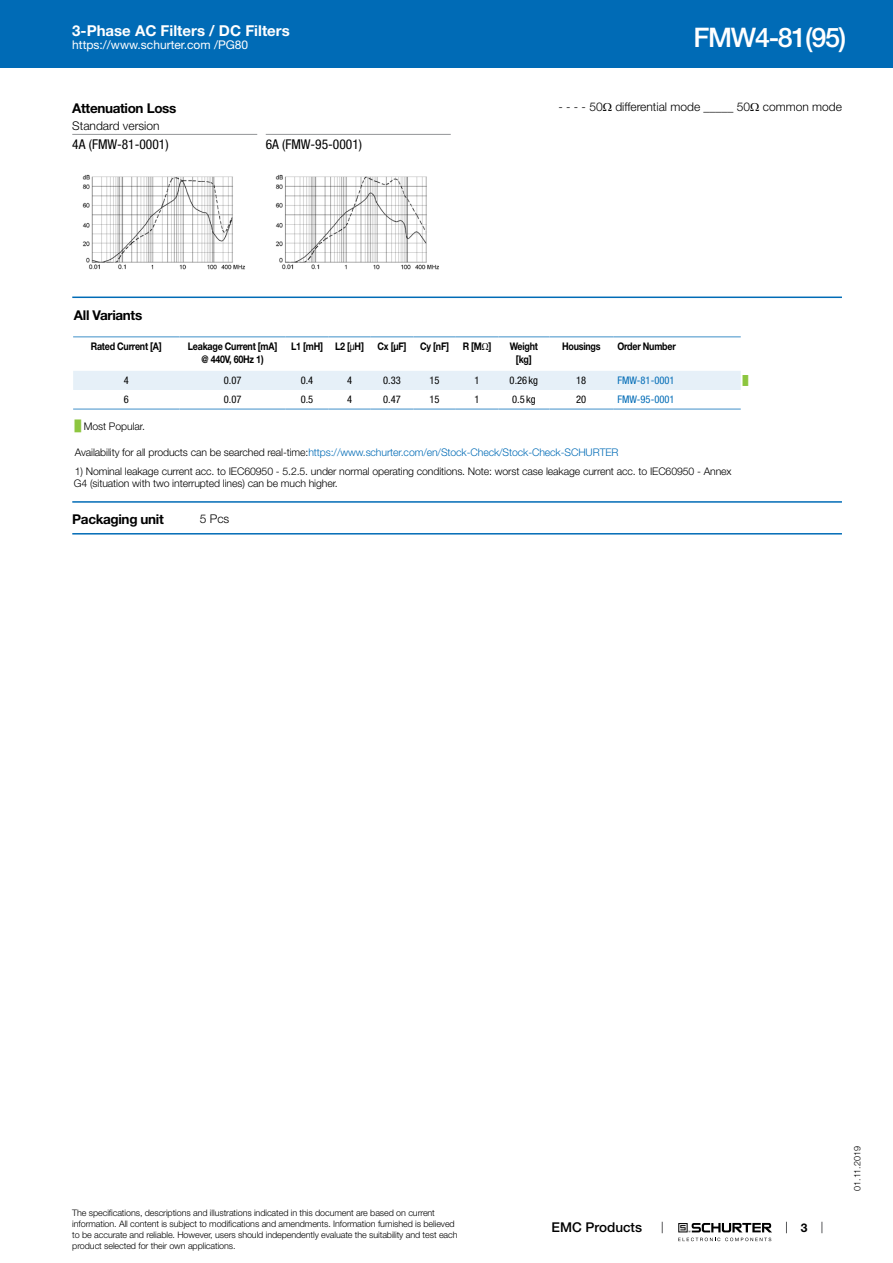
<style>
.page{position:relative;width:893px;height:1263px;background:#fff}
.page>*{position:absolute;margin:0;border:0;box-sizing:border-box;transform-origin:0 0}
.t1{font:500 27px "Helvetica Neue LT";letter-spacing:-.05em;color:#fff}
.t2{font:700 15px "Helvetica Neue LT";color:#fff}
.t3{font:700 13.5px "Helvetica Neue LT";letter-spacing:-.025em;color:#000}
.t4{font:condensed 13.5px "Helvetica Neue LT";color:#000}
.t5{font:500 13.5px "Helvetica Neue LT";color:#000}
.t6{font:300 12px "Helvetica Neue LT";color:#000}
.t7{font:12px "Helvetica Neue LT";color:#fff}
.t8{font:700 12px "Helvetica Neue LT";color:#000}
.t9{font:300 10.5px/12.6px "Helvetica Neue LT";letter-spacing:-.01em;color:#000}
.t10{font:300 10.5px "Helvetica Neue LT";letter-spacing:-.01em;color:#006bb6}
.t11{font:700 10.5px/12.6px "Helvetica Neue LT";letter-spacing:-.025em;color:#000;text-align:center;scale:.85 1}
.t12{font:condensed 10.5px "Helvetica Neue LT";color:#000}
.t13{font:condensed 10.5px "Helvetica Neue LT";color:#006bb6}
.t14{font:300 9px/10.8px "Helvetica Neue LT";letter-spacing:-.01em;color:#000}
.t15{font:9px "Arial Unicode MS";color:#8dc63f}
.s1{font-family:"Arial Unicode MS";font-weight:400}
.s2{font-family:"Arial Unicode MS";font-weight:400;color:#8dc63f}
.s3{color:#000}
</style>
<div class="page">
<svg style="left:678px;top:1223px;width:94px;height:18px"></svg>
<div style="left:0;top:0;width:893px;height:68px;background:#006bb6"></div>
<hr style="left:72px;top:134px;width:185px;height:1px;background:#939598">
<img style="left:82px;top:174px;width:163px;height:96px">
<hr style="left:266px;top:134px;width:185px;height:1px;background:#939598">
<img style="left:275px;top:174px;width:164px;height:96px">
<hr style="left:72px;top:297px;width:770px;height:1px;background:#006bb6">
<div style="left:73px;top:371px;width:668px;height:19px;background:#e6f0f8"></div>
<hr style="left:73px;top:336px;width:106px;height:2px;background:#80b5db">
<hr style="left:179px;top:336px;width:107px;height:2px;background:#80b5db">
<hr style="left:286px;top:336px;width:42px;height:2px;background:#80b5db">
<hr style="left:328px;top:336px;width:43px;height:2px;background:#80b5db">
<hr style="left:371px;top:336px;width:42px;height:2px;background:#80b5db">
<hr style="left:413px;top:336px;width:43px;height:2px;background:#80b5db">
<hr style="left:456px;top:336px;width:42px;height:2px;background:#80b5db">
<hr style="left:498px;top:336px;width:51px;height:2px;background:#80b5db">
<hr style="left:549px;top:336px;width:64px;height:2px;background:#80b5db">
<hr style="left:613px;top:336px;width:128px;height:2px;background:#80b5db">
<hr style="left:73px;top:408px;width:106px;height:2px;background:#80b5db">
<hr style="left:179px;top:408px;width:107px;height:2px;background:#80b5db">
<hr style="left:286px;top:408px;width:42px;height:2px;background:#80b5db">
<hr style="left:328px;top:408px;width:43px;height:2px;background:#80b5db">
<hr style="left:371px;top:408px;width:42px;height:2px;background:#80b5db">
<hr style="left:413px;top:408px;width:43px;height:2px;background:#80b5db">
<hr style="left:456px;top:408px;width:42px;height:2px;background:#80b5db">
<hr style="left:498px;top:408px;width:51px;height:2px;background:#80b5db">
<hr style="left:549px;top:408px;width:64px;height:2px;background:#80b5db">
<hr style="left:613px;top:408px;width:128px;height:2px;background:#80b5db">
<hr style="left:72px;top:501px;width:770px;height:2px;background:#006bb6">
<hr style="left:72px;top:533px;width:770px;height:1px;background:#006bb6">
<h2 class="t2" style="left:72px;top:21px;width:219px">3-Phase AC Filters / DC Filters</h2>
<h3 class="t7" style="left:72px;top:38px;width:178px">https://www.schurter.com /PG80</h3>
<h1 class="t1" style="left:694px;top:21px;width:154px">FMW4-81(95)</h1>
<h3 class="t3" style="left:72px;top:99px;width:106px">Attenuation Loss</h3>
<h3 class="t6" style="left:558px;top:100px;width:285px">- - - - 50<span class="s1">Ω</span> differential mode _____ 50<span class="s1">Ω</span> common mode</h3>
<h3 class="t6" style="left:72px;top:118px;width:89px">Standard version</h3>
<h3 class="t4" style="left:72px;top:136px;width:98px">4A (FMW-81-0001)</h3>
<h3 class="t4" style="left:266px;top:136px;width:98px">6A (FMW-95-0001)</h3>
<h3 class="t3" style="left:74px;top:307px;width:70px">All Variants</h3>
<p class="t11" style="left:91px;top:340px;width:85px">Rated Current [A]</p>
<p class="t11" style="left:188px;top:340px;width:107px">Leakage Current [mA] @ 440V, 60Hz 1)</p>
<p class="t11" style="left:291px;top:340px;width:87px">L1 [mH] L2 [<span class="s1">μ</span>H]</p>
<p class="t11" style="left:377px;top:340px;width:36px">Cx [µF]</p>
<p class="t11" style="left:420px;top:340px;width:36px">Cy [nF]</p>
<p class="t11" style="left:463px;top:340px;width:35px">R [M<span class="s1">Ω</span>]</p>
<p class="t11" style="left:510px;top:340px;width:35px">Weight [kg]</p>
<p class="t11" style="left:562px;top:340px;width:47px">Housings</p>
<p class="t11" style="left:617px;top:340px;width:70px">Order Number</p>
<p class="t12" style="left:124px;top:374px;width:7px">4</p>
<p class="t12" style="left:224px;top:374px;width:19px">0.07</p>
<p class="t12" style="left:301px;top:374px;width:14px">0.4</p>
<p class="t12" style="left:347px;top:374px;width:7px">4</p>
<p class="t12" style="left:383px;top:374px;width:19px">0.33</p>
<p class="t12" style="left:430px;top:374px;width:12px">15</p>
<p class="t12" style="left:475px;top:374px;width:7px">1</p>
<p class="t12" style="left:510px;top:374px;width:30px">0.26 kg</p>
<p class="t12" style="left:576px;top:374px;width:12px">18</p>
<p class="t13" style="left:617px;top:374px;width:59px">FMW-81-0001</p>
<p class="t15" style="left:743px;top:374px;width:7px">█</p>
<p class="t12" style="left:124px;top:394px;width:7px">6</p>
<p class="t12" style="left:224px;top:394px;width:19px">0.07</p>
<p class="t12" style="left:301px;top:394px;width:14px">0.5</p>
<p class="t12" style="left:347px;top:394px;width:7px">4</p>
<p class="t12" style="left:383px;top:394px;width:19px">0.47</p>
<p class="t12" style="left:430px;top:394px;width:12px">15</p>
<p class="t12" style="left:475px;top:394px;width:7px">1</p>
<p class="t12" style="left:512px;top:394px;width:25px">0.5 kg</p>
<p class="t12" style="left:576px;top:394px;width:12px">20</p>
<p class="t13" style="left:617px;top:394px;width:59px">FMW-95-0001</p>
<p class="t9" style="left:75px;top:420px;width:72px"><span class="s2">█</span> Most Popular.</p>
<p class="t10" style="left:75px;top:446px;width:545px"><span class="s3">Availability for all products can be searched real-time:</span>https://www.schurter.com/en/Stock-Check/Stock-Check-SCHURTER</p>
<p class="t9" style="left:74px;top:464px;width:659px">1) Nominal leakage current acc. to IEC60950 - 5.2.5. under normal operating conditions. Note: worst case leakage current acc. to IEC60950 - Annex<br>G4 (situation with two interrupted lines) can be much higher.</p>
<h3 class="t3" style="left:72px;top:511px;width:93px">Packaging unit</h3>
<h3 class="t6" style="left:200px;top:512px;width:31px">5 Pcs</h3>
<p class="t14" style="left:72px;top:1207px;width:387px">The specifications, descriptions and illustrations indicated in this document are based on current information. All content is subject to modifications and amendments. Information furnished is believed to be accurate and reliable. However, users should independently evaluate the suitability and test each product selected for their own applications.</p>
<h3 class="t5" style="left:552px;top:1219px;width:92px">EMC Products</h3>
<h3 class="t8" style="left:801px;top:1220px;width:8px">3</h3>
<p class="t14" style="left:852px;top:1191px;width:46px;rotate:-90deg">01.11.2019</p>
</div>
